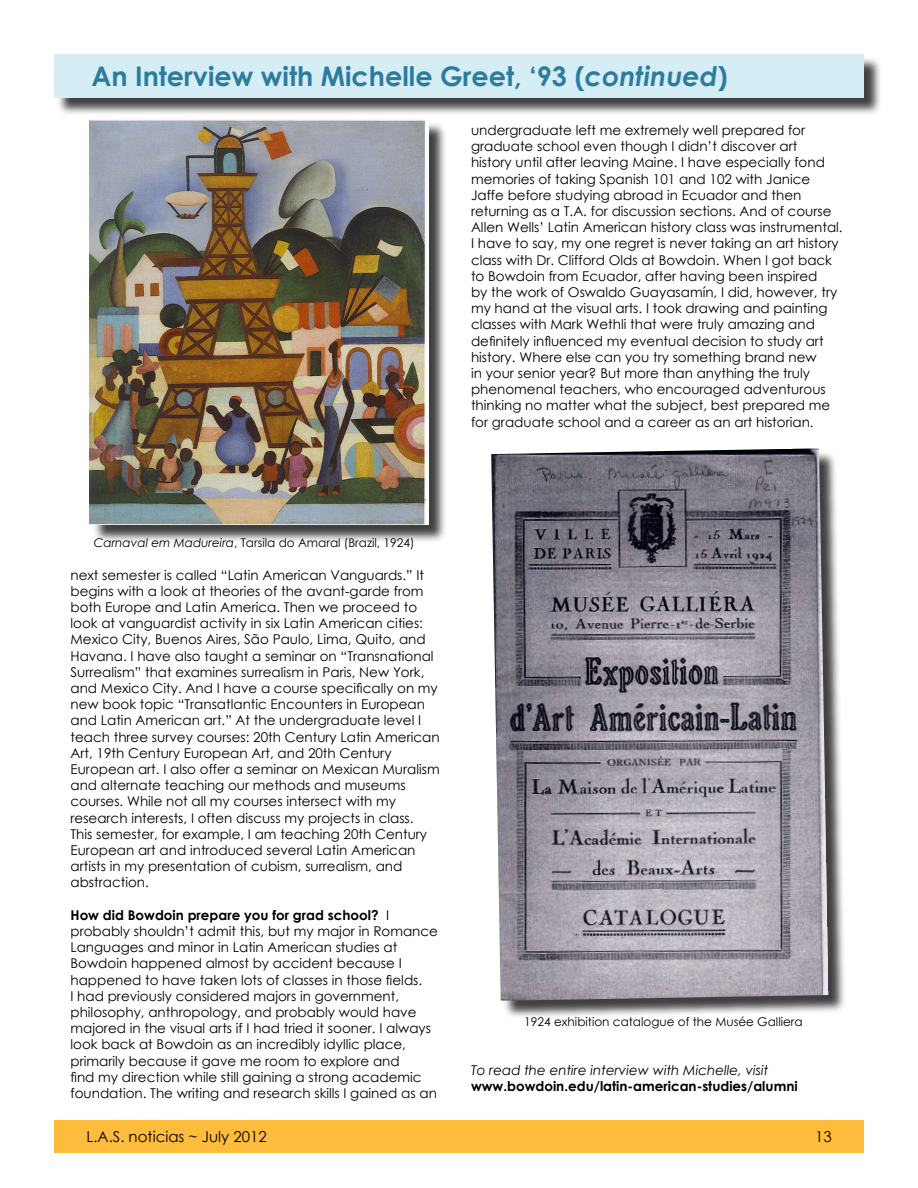
<style>
.page{position:relative;width:918px;height:1188px;background:#fff}
.page>*{position:absolute;margin:0;border:0;box-sizing:border-box;transform-origin:0 0}
.t1{font:700 27px "Century Gothic";color:#2c7c9f}
.t2{font:15px "Century Gothic";color:#000}
.t3{font:13.5px/16.2px "Century Gothic";color:#000}
.t4{font:700 13.5px "Century Gothic";color:#000}
.t5{font:italic 13.5px "Century Gothic";color:#000}
.t6{font:12px "Century Gothic";color:#000}
.s1{font-style:italic}
.s2{font-weight:700}
</style>
<div class="page">
<div style="left:92px;top:122px;width:355px;height:421px;background:#000;opacity:.75"></div>
<img style="left:90px;top:119px;width:339px;height:405px">
<div style="left:494px;top:451px;width:353px;height:568px;background:#000;opacity:.75"></div>
<img style="left:491px;top:448px;width:337px;height:553px">
<div style="left:56px;top:56px;width:827px;height:60px;background:#000;opacity:.75"></div>
<div style="left:54px;top:54px;width:810px;height:43px;background:#d5edf4"></div>
<div style="left:54px;top:1120px;width:810px;height:32px;background:#fdbc3b"></div>
<h1 class="t1" style="left:91px;top:55px;width:638px">An Interview with Michelle Greet, ‘93 (<span class="s1">continued</span>)</h1>
<p class="t3" style="left:471px;top:122px;width:373px">undergraduate left me extremely well prepared for graduate school even though I didn’t discover art<br>history until after leaving Maine. I have especially fond memories of taking Spanish 101 and 102 with Janice Jaffe before studying abroad in Ecuador and then returning as a T.A. for discussion sections. And of course Allen Wells’ Latin American history class was instrumental.<br>I have to say, my one regret is never taking an art history class with Dr. Clifford Olds at Bowdoin. When I got back to Bowdoin from Ecuador, after having been inspired<br>by the work of Oswaldo Guayasamín, I did, however, try my hand at the visual arts. I took drawing and painting classes with Mark Wethli that were truly amazing and definitely influenced my eventual decision to study art history. Where else can you try something brand new<br>in your senior year? But more than anything the truly phenomenal teachers, who encouraged adventurous thinking no matter what the subject, best prepared me for graduate school and a career as an art historian.</p>
<p class="t6" style="left:94px;top:534px;width:322px"><span class="s1">Carnaval em Madureira</span>, Tarsila do Amaral (Brazil, 1924)</p>
<p class="t3" style="left:70px;top:566px;width:371px">next semester is called “Latin American Vanguards.” It begins with a look at theories of the avant-garde from both Europe and Latin America. Then we proceed to look at vanguardist activity in six Latin American cities:<br>Mexico City, Buenos Aires, São Paulo, Lima, Quito, and Havana. I have also taught a seminar on “Transnational Surrealism” that examines surrealism in Paris, New York, and Mexico City. And I have a course specifically on my new book topic “Transatlantic Encounters in European and Latin American art.” At the undergraduate level I teach three survey courses: 20th Century Latin American Art, 19th Century European Art, and 20th Century European art. I also offer a seminar on Mexican Muralism and alternate teaching our methods and museums courses. While not all my courses intersect with my research interests, I often discuss my projects in class.<br>This semester, for example, I am teaching 20th Century European art and introduced several Latin American artists in my presentation of cubism, surrealism, and abstraction.</p>
<p class="t3" style="left:70px;top:907px;width:369px"><span class="s2">How did Bowdoin prepare you for grad school?</span> I probably shouldn’t admit this, but my major in Romance Languages and minor in Latin American studies at Bowdoin happened almost by accident because I happened to have taken lots of classes in those fields.<br>I had previously considered majors in government, philosophy, anthropology, and probably would have majored in the visual arts if I had tried it sooner. I always look back at Bowdoin as an incredibly idyllic place, primarily because it gave me room to explore and<br>find my direction while still gaining a strong academic foundation. The writing and research skills I gained as an</p>
<p class="t6" style="left:524px;top:1013px;width:280px">1924 exhibition catalogue of the Musée Galliera</p>
<p class="t5" style="left:471px;top:1060px;width:299px">To read the entire interview with Michelle, visit</p>
<p class="t4" style="left:471px;top:1076px;width:328px">www.bowdoin.edu/latin-american-studies/alumni</p>
<p class="t2" style="left:83px;top:1126px;width:189px">L.A.S. noticias ~ June 2012</p>
<p class="t2" style="left:827px;top:1126px;width:10px">3</p>
<p class="t2" style="left:87px;top:1126px;width:182px">L.A.S. noticias ~ July 2012</p>
<p class="t2" style="left:815px;top:1126px;width:18px">13</p>
<p class="t2" style="left:79px;top:1126px;width:18px">13</p>
</div>
